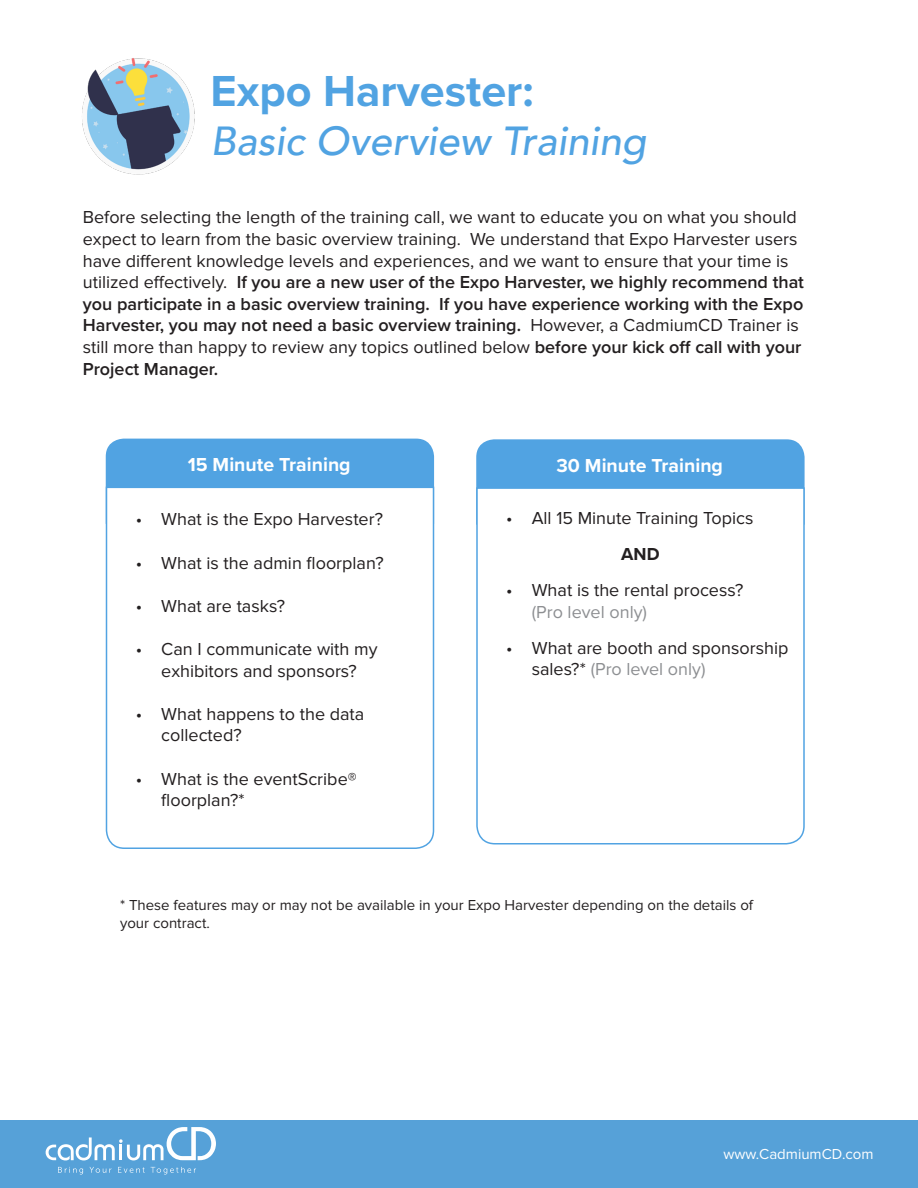
<style>
.page{position:relative;width:918px;height:1188px;background:#fff}
.page>*{position:absolute;margin:0;border:0;box-sizing:border-box;transform-origin:0 0}
.t1{font:700 45px "Proxima Nova";color:#51a3e2}
.t2{font:italic 500 40.5px "Avenir";color:#51a3e2}
.t3{font:700 19.5px "Proxima Nova";color:#fff}
.t4{font:18px/21.6px "Proxima Nova";color:#231f20}
.t5{font:700 18px "Proxima Nova";color:#231f20}
.t6{font:15px/18px "Proxima Nova";color:#231f20}
.t7{font:15px "Proxima Nova";color:#fff}
.s1{font-weight:600}
.s2{color:#8d8f92}
</style>
<div class="page">
<div style="left:0;top:1120px;width:918px;height:68px;background:#56a1d8"></div>
<svg style="left:46px;top:1127px;width:170px;height:33px"></svg>
<svg style="left:58px;top:1167px;width:25px;height:7px"></svg>
<svg style="left:89px;top:1167px;width:23px;height:6px"></svg>
<svg style="left:118px;top:1167px;width:27px;height:6px"></svg>
<svg style="left:151px;top:1167px;width:45px;height:7px"></svg>
<div style="left:106px;top:439px;width:328px;height:47px;background:#51a3e2"></div>
<svg style="left:105px;top:486px;width:330px;height:363px"></svg>
<img style="left:82px;top:58px;width:113px;height:117px">
<div style="left:476px;top:439px;width:329px;height:48px;background:#51a3e2"></div>
<svg style="left:476px;top:487px;width:329px;height:358px"></svg>
<p class="t1" style="left:211px;top:58px;width:325px">Expo Harvester:</p>
<p class="t2" style="left:211px;top:117px;width:437px">Basic Overview Training</p>
<p class="t4" style="left:83px;top:207px;width:723px">Before selecting the length of the training call, we want to educate you on what you should expect to learn from the basic overview training. We understand that Expo Harvester users have different knowledge levels and experiences, and we want to ensure that your time is utilized effectively. <span class="s1">If you are a new user of the Expo Harvester, we highly recommend that you participate in a basic overview training. If you have experience working with the Expo Harvester, you may not need a basic overview training.</span> However, a CadmiumCD Trainer is still more than happy to review any topics outlined below <span class="s1">before your kick off call with your Project Manager.</span></p>
<p class="t3" style="left:188px;top:450px;width:164px">15 Minute Training</p>
<p class="t4" style="left:136px;top:509px;width:249px">• What is the Expo Harvester?</p>
<p class="t4" style="left:136px;top:552px;width:249px">• What is the admin floorplan?</p>
<p class="t4" style="left:136px;top:595px;width:151px">• What are tasks?</p>
<p class="t4" style="left:136px;top:639px;width:243px;text-align:center">• Can I communicate with my exhibitors and sponsors?</p>
<p class="t4" style="left:161px;top:703px;width:205px;text-indent:-26px">• What happens to the data collected?</p>
<p class="t4" style="left:161px;top:768px;width:197px;text-indent:-26px">• What is the eventScribe® floorplan?*</p>
<p class="t3" style="left:556px;top:451px;width:168px">30 Minute Training</p>
<p class="t4" style="left:506px;top:507px;width:249px">• All 15 Minute Training Topics</p>
<p class="t5" style="left:621px;top:541px;width:40px">AND</p>
<p class="t4" style="left:532px;top:579px;width:213px;text-indent:-26px">• What is the rental process? <span class="s2">(Pro level only)</span></p>
<p class="t4" style="left:532px;top:637px;width:258px;text-indent:-26px">• What are booth and sponsorship sales?* <span class="s2">(Pro level only)</span></p>
<p class="t6" style="left:120px;top:897px;width:635px">* These features may or may not be available in your Expo Harvester depending on the details of your contract.</p>
<p class="t7" style="left:723px;top:1146px;width:152px">www.CadmiumCD.com</p>
</div>
